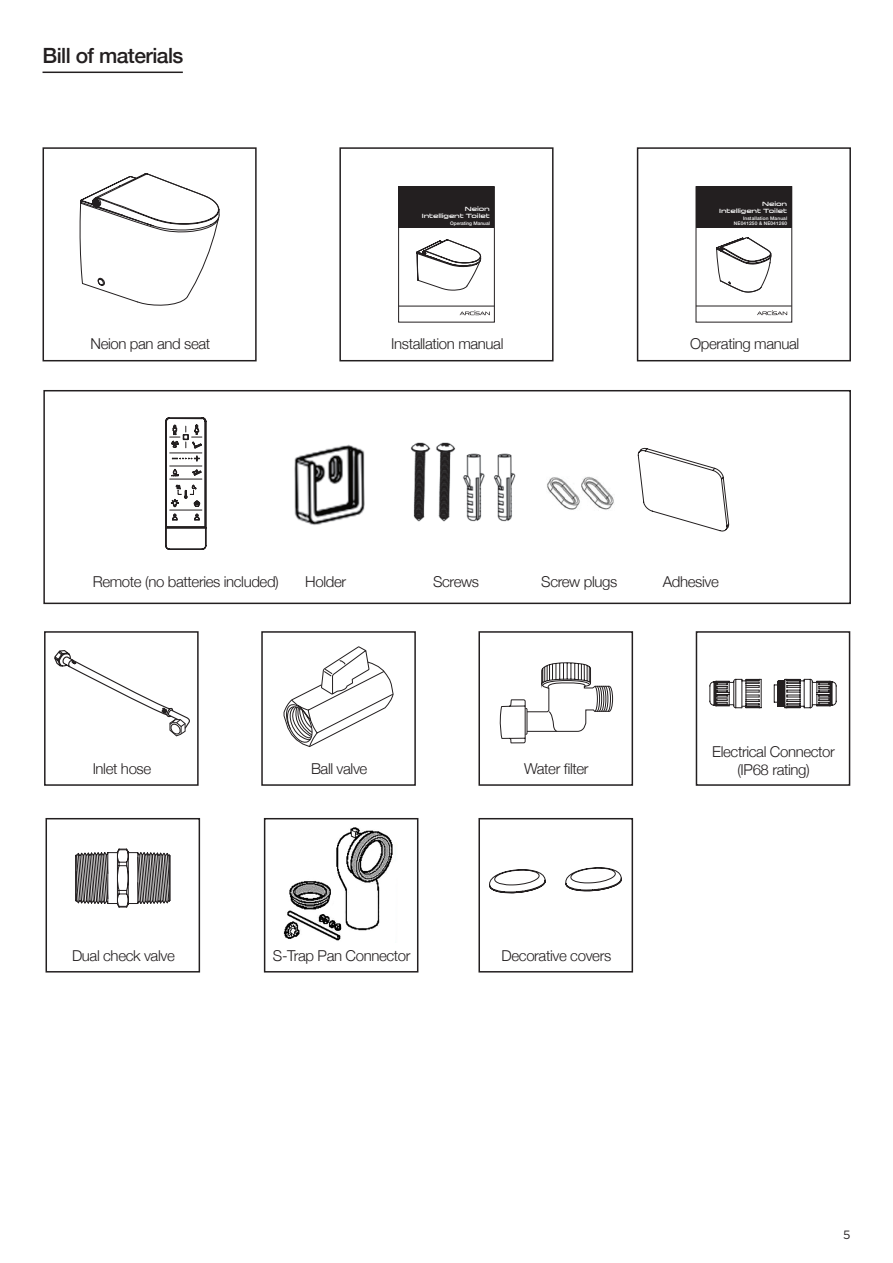
<style>
.page{position:relative;width:893px;height:1263px;background:#fff}
.page>*{position:absolute;margin:0;border:0;box-sizing:border-box;transform-origin:0 0}
.t1{font:500 21px "Helvetica Neue";letter-spacing:-.025em;color:#231f20}
.t2{font:300 15px/18px "Helvetica Neue";letter-spacing:-.025em;color:#231f20;text-align:center}
.t3{font:12px "Gotham";color:#231f20}
.t4{font:600 6.15px/6.4px "Clonoid";letter-spacing:-.025em;color:#fff;text-align:right}
.t5{font:500 4.8px/4.8px "Helvetica Neue";letter-spacing:.025em;color:#fff;text-align:right}
.t6{font:500 4.8px "Helvetica Neue";color:#fff}
</style>
<div class="page">
<div style="left:261px;top:631px;width:155px;height:155px;border:2px solid #231f20"></div>
<hr style="left:43px;top:72px;width:140px;height:1px;background:#231f20">
<div style="left:43px;top:147px;width:214px;height:214px;border:2px solid #231f20"></div>
<div style="left:339px;top:147px;width:215px;height:214px;border:2px solid #231f20"></div>
<div style="left:637px;top:147px;width:214px;height:214px;border:2px solid #231f20"></div>
<svg style="left:79px;top:173px;width:141px;height:133px"></svg>
<div style="left:399px;top:187px;width:95px;height:41px;background:#231f20"></div>
<svg style="left:460px;top:310px;width:30px;height:5px"></svg>
<hr style="left:399px;top:306px;width:95px;height:1px;background:#231f20">
<svg style="left:417px;top:240px;width:65px;height:50px"></svg>
<div style="left:398px;top:187px;width:96px;height:135px;border:1px solid #231f20"></div>
<div style="left:696px;top:187px;width:96px;height:41px;background:#231f20"></div>
<svg style="left:757px;top:310px;width:30px;height:5px"></svg>
<svg style="left:716px;top:238px;width:55px;height:54px"></svg>
<hr style="left:696px;top:306px;width:96px;height:1px;background:#231f20">
<div style="left:696px;top:187px;width:96px;height:135px;border:1px solid #231f20"></div>
<div style="left:43px;top:390px;width:808px;height:214px;border:2px solid #231f20"></div>
<img style="left:294px;top:444px;width:71px;height:81px">
<img style="left:410px;top:442px;width:106px;height:80px">
<img style="left:547px;top:477px;width:67px;height:33px">
<svg style="left:166px;top:418px;width:40px;height:131px"></svg>
<svg style="left:638px;top:448px;width:91px;height:83px"></svg>
<div style="left:44px;top:631px;width:155px;height:155px;border:2px solid #231f20"></div>
<div style="left:478px;top:631px;width:155px;height:155px;border:2px solid #231f20"></div>
<div style="left:696px;top:631px;width:154px;height:155px;border:2px solid #231f20"></div>
<svg style="left:709px;top:678px;width:127px;height:31px"></svg>
<div style="left:478px;top:818px;width:155px;height:154px;border:2px solid #231f20"></div>
<svg style="left:489px;top:867px;width:133px;height:27px"></svg>
<div style="left:46px;top:818px;width:154px;height:154px;border:2px solid #231f20"></div>
<svg style="left:75px;top:848px;width:96px;height:60px"></svg>
<div style="left:264px;top:818px;width:154px;height:154px;border:2px solid #231f20"></div>
<svg style="left:54px;top:650px;width:136px;height:87px"></svg>
<svg style="left:283px;top:646px;width:110px;height:101px"></svg>
<svg style="left:499px;top:662px;width:114px;height:81px"></svg>
<img style="left:283px;top:827px;width:110px;height:114px">
<p class="t1" style="left:43px;top:39px;width:143px">Bill of materials</p>
<p class="t4" style="left:422px;top:206px;width:69px">Neion<br>Intelligent Toilet</p>
<p class="t6" style="left:450px;top:219px;width:41px">Operating Manual</p>
<p class="t4" style="left:719px;top:201px;width:69px">Neion<br>Intelligent Toilet</p>
<p class="t5" style="left:734px;top:215px;width:55px">Installation Manual<br>NE041250 &amp; NE041260</p>
<p class="t2" style="left:91px;top:333px;width:121px">Neion pan and seat</p>
<p class="t2" style="left:391px;top:333px;width:114px">Installation manual</p>
<p class="t2" style="left:690px;top:333px;width:111px">Operating manual</p>
<p class="t2" style="left:93px;top:571px;width:188px">Remote (no batteries included)</p>
<p class="t2" style="left:305px;top:571px;width:42px">Holder</p>
<p class="t2" style="left:433px;top:571px;width:47px">Screws</p>
<p class="t2" style="left:541px;top:571px;width:78px">Screw plugs</p>
<p class="t2" style="left:663px;top:571px;width:57px">Adhesive</p>
<p class="t2" style="left:93px;top:759px;width:60px">Inlet hose</p>
<p class="t2" style="left:311px;top:759px;width:58px">Ball valve</p>
<p class="t2" style="left:524px;top:759px;width:66px">Water filter</p>
<p class="t2" style="left:72px;top:946px;width:104px">Dual check valve</p>
<p class="t2" style="left:273px;top:946px;width:139px">S-Trap Pan Connector</p>
<p class="t2" style="left:502px;top:946px;width:111px">Decorative covers</p>
<p class="t2" style="left:712px;top:741px;width:124px">Electrical Connector (IP68 rating)</p>
<p class="t3" style="left:843px;top:1227px;width:9px">5</p>
</div>
